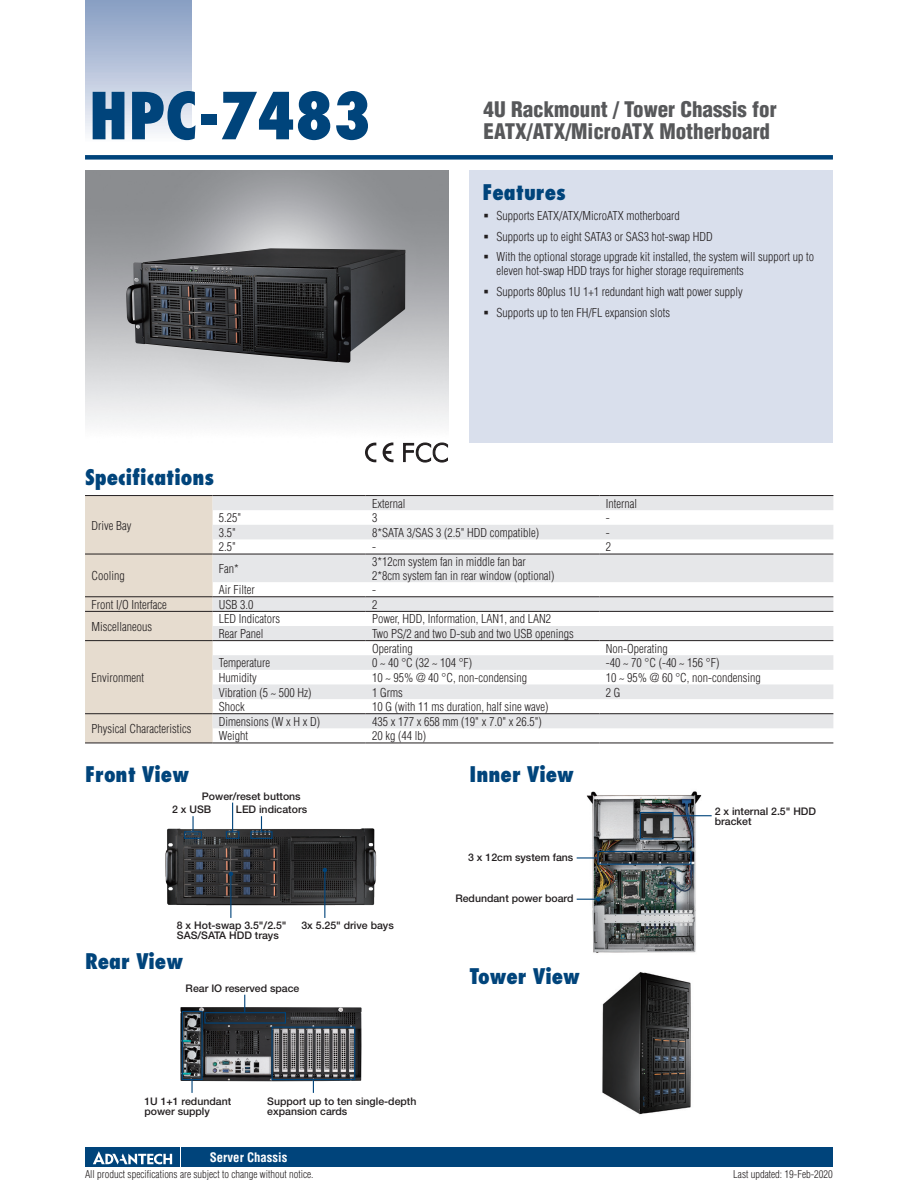
<style>
.page{position:relative;width:918px;height:1188px;background:#fff}
.page>*{position:absolute;margin:0;border:0;box-sizing:border-box;transform-origin:0 0}
.t1{font:800 condensed 63px "Futura";color:#00447b}
.t2{font:800 condensed 21px "Futura";color:#00447b}
.t3{font:900 condensed 21px/22.5px "Helvetica";color:#57585a}
.t4{font:700 condensed 12.75px "Helvetica";color:#fff}
.t5{font:300 condensed 12px/20.7px "Helvetica";color:#231f20}
.t6{font:500 10.5px/10.4px "Helvetica Neue";color:#231f20}
.t7{font:300 condensed 10.5px "Helvetica";color:#231f20}
</style>
<div class="page">
<div style="left:85px;top:155px;width:748px;height:5px;background:#00447b"></div>
<div style="left:85px;top:0;width:106px;height:143px;background:linear-gradient(to bottom,#849bc1,#f9fafc)"></div>
<div style="left:182px;top:1147px;width:651px;height:20px;background:#00447b"></div>
<div style="left:85px;top:1147px;width:95px;height:20px;background:#00447b"></div>
<svg style="left:93px;top:1151px;width:79px;height:14px"></svg>
<div style="left:470px;top:170px;width:363px;height:272px;background:#d9dfec"></div>
<img style="left:602px;top:972px;width:89px;height:143px">
<div style="left:85px;top:496px;width:128px;height:247px;background:#e6dccf"></div>
<svg style="left:213px;top:496px;width:620px;height:232px;fill:#e6e7e9"></svg>
<hr style="left:85px;top:743px;width:128px;height:1px;background:#231f20">
<hr style="left:213px;top:743px;width:153px;height:1px;background:#231f20">
<hr style="left:366px;top:743px;width:234px;height:1px;background:#231f20">
<hr style="left:600px;top:743px;width:233px;height:1px;background:#231f20">
<hr style="left:85px;top:495px;width:128px;height:1px;background:#231f20">
<hr style="left:213px;top:495px;width:153px;height:1px;background:#231f20">
<hr style="left:366px;top:495px;width:234px;height:1px;background:#231f20">
<hr style="left:600px;top:495px;width:233px;height:1px;background:#231f20">
<hr style="left:85px;top:554px;width:128px;height:1px;background:#231f20">
<hr style="left:213px;top:554px;width:153px;height:1px;background:#231f20">
<hr style="left:366px;top:554px;width:234px;height:1px;background:#231f20">
<hr style="left:600px;top:554px;width:233px;height:1px;background:#231f20">
<hr style="left:85px;top:596px;width:128px;height:1px;background:#231f20">
<hr style="left:213px;top:596px;width:153px;height:1px;background:#231f20">
<hr style="left:366px;top:596px;width:234px;height:1px;background:#231f20">
<hr style="left:600px;top:596px;width:233px;height:1px;background:#231f20">
<hr style="left:85px;top:611px;width:128px;height:1px;background:#231f20">
<hr style="left:213px;top:611px;width:153px;height:1px;background:#231f20">
<hr style="left:366px;top:611px;width:234px;height:1px;background:#231f20">
<hr style="left:600px;top:611px;width:233px;height:1px;background:#231f20">
<hr style="left:85px;top:640px;width:128px;height:1px;background:#231f20">
<hr style="left:85px;top:713px;width:128px;height:1px;background:#231f20">
<hr style="left:213px;top:640px;width:153px;height:1px;background:#231f20">
<hr style="left:366px;top:640px;width:234px;height:1px;background:#231f20">
<hr style="left:600px;top:640px;width:233px;height:1px;background:#231f20">
<hr style="left:213px;top:713px;width:153px;height:1px;background:#231f20">
<hr style="left:366px;top:713px;width:234px;height:1px;background:#231f20">
<hr style="left:600px;top:713px;width:233px;height:1px;background:#231f20">
<img style="left:126px;top:248px;width:279px;height:115px">
<img style="left:165px;top:821px;width:212px;height:91px">
<div style="left:184px;top:831px;width:18px;height:8px;border:1px solid #00447b"></div>
<div style="left:250px;top:831px;width:23px;height:8px;border:1px solid #00447b"></div>
<div style="left:226px;top:831px;width:13px;height:8px;border:1px solid #00447b"></div>
<svg style="left:192px;top:816px;width:2px;height:15px"></svg>
<svg style="left:261px;top:816px;width:1px;height:15px"></svg>
<svg style="left:232px;top:803px;width:1px;height:28px"></svg>
<hr style="left:230px;top:874px;width:1px;height:44px;background:#00447b">
<svg style="left:229px;top:872px;width:4px;height:4px"></svg>
<hr style="left:324px;top:870px;width:1px;height:48px;background:#00447b">
<svg style="left:323px;top:868px;width:4px;height:4px"></svg>
<img style="left:180px;top:1007px;width:182px;height:74px">
<div style="left:182px;top:1011px;width:21px;height:69px;border:1px solid #00447b"></div>
<div style="left:272px;top:1027px;width:83px;height:53px;border:1px solid #00447b"></div>
<div style="left:204px;top:1012px;width:82px;height:12px;border:1px solid #00447b"></div>
<svg style="left:244px;top:995px;width:1px;height:17px"></svg>
<svg style="left:191px;top:1080px;width:2px;height:13px"></svg>
<svg style="left:313px;top:1080px;width:1px;height:13px"></svg>
<img style="left:587px;top:791px;width:115px;height:162px">
<div style="left:640px;top:812px;width:34px;height:27px;border:1px solid #00447b"></div>
<hr style="left:673px;top:815px;width:39px;height:1px;background:#00447b">
<div style="left:597px;top:851px;width:95px;height:14px;border:1px solid #00447b"></div>
<hr style="left:577px;top:857px;width:20px;height:2px;background:#00447b">
<svg style="left:577px;top:897px;width:24px;height:4px"></svg>
<svg style="left:365px;top:443px;width:11px;height:19px"></svg>
<svg style="left:383px;top:442px;width:10px;height:21px"></svg>
<svg style="left:403px;top:442px;width:45px;height:21px"></svg>
<h1 class="t1" style="left:89px;top:76px;width:284px">HPC-7483</h1>
<h2 class="t3" style="left:484px;top:98px;width:295px">4U Rackmount / Tower Chassis for<br>EATX/ATX/MicroATX Motherboard</h2>
<h2 class="t2" style="left:482px;top:179px;width:85px">Features</h2>
<p class="t5" style="left:496px;top:205px;width:319px">Supports EATX/ATX/MicroATX motherboard<br>Supports up to eight SATA3 or SAS3 hot-swap HDD<br>With the optional storage upgrade kit installed, the system will support up to</p>
<p class="t5" style="left:496px;top:261px;width:249px;text-align:justify">eleven hot-swap HDD trays for higher storage requirements Supports 80plus 1U 1+1 redundant high watt power supply Supports up to ten FH/FL expansion slots</p>
<h2 class="t2" style="left:85px;top:464px;width:131px">Specifications</h2>
<p class="t5" style="left:91px;top:515px;width:42px">Drive Bay</p>
<p class="t5" style="left:372px;top:493px;width:35px">External</p>
<p class="t5" style="left:606px;top:493px;width:33px">Internal</p>
<p class="t5" style="left:219px;top:507px;width:24px">5.25"</p>
<p class="t5" style="left:372px;top:507px;width:7px">3</p>
<p class="t5" style="left:606px;top:507px;width:5px">-</p>
<p class="t5" style="left:219px;top:522px;width:19px">3.5"</p>
<p class="t5" style="left:372px;top:522px;width:169px">8*SATA 3/SAS 3 (2.5" HDD compatible)</p>
<p class="t5" style="left:606px;top:522px;width:5px">-</p>
<p class="t5" style="left:219px;top:537px;width:19px">2.5"</p>
<p class="t5" style="left:372px;top:537px;width:5px">-</p>
<p class="t5" style="left:606px;top:537px;width:7px">2</p>
<p class="t5" style="left:91px;top:565px;width:35px">Cooling</p>
<p class="t5" style="left:219px;top:558px;width:21px">Fan*</p>
<p class="t5" style="left:372px;top:555px;width:184px;line-height:13.5px">3*12cm system fan in middle fan bar<br>2*8cm system fan in rear window (optional)</p>
<p class="t5" style="left:219px;top:579px;width:37px">Air Filter</p>
<p class="t5" style="left:372px;top:579px;width:5px">-</p>
<p class="t5" style="left:91px;top:594px;width:77px">Front I/O Interface</p>
<p class="t5" style="left:219px;top:594px;width:36px">USB 3.0</p>
<p class="t5" style="left:372px;top:594px;width:7px">2</p>
<p class="t5" style="left:91px;top:616px;width:62px">Miscellaneous</p>
<p class="t5" style="left:219px;top:609px;width:63px">LED Indicators</p>
<p class="t5" style="left:372px;top:609px;width:181px">Power, HDD, Information, LAN1, and LAN2</p>
<p class="t5" style="left:219px;top:623px;width:46px">Rear Panel</p>
<p class="t5" style="left:372px;top:623px;width:203px">Two PS/2 and two D-sub and two USB openings</p>
<p class="t5" style="left:91px;top:667px;width:54px">Environment</p>
<p class="t5" style="left:91px;top:718px;width:101px">Physical Characteristics</p>
<p class="t5" style="left:372px;top:638px;width:42px">Operating</p>
<p class="t5" style="left:606px;top:638px;width:63px">Non-Operating</p>
<p class="t5" style="left:219px;top:653px;width:53px">Temperature</p>
<p class="t5" style="left:372px;top:653px;width:102px">0 ~ 40 °C (32 ~ 104 °F)</p>
<p class="t5" style="left:606px;top:653px;width:115px">-40 ~ 70 °C (-40 ~ 156 °F)</p>
<p class="t5" style="left:219px;top:667px;width:39px">Humidity</p>
<p class="t5" style="left:372px;top:667px;width:156px">10 ~ 95% @ 40 °C, non-condensing</p>
<p class="t5" style="left:606px;top:667px;width:156px">10 ~ 95% @ 60 °C, non-condensing</p>
<p class="t5" style="left:219px;top:682px;width:94px">Vibration (5 ~ 500 Hz)</p>
<p class="t5" style="left:372px;top:682px;width:32px">1 Grms</p>
<p class="t5" style="left:606px;top:682px;width:16px">2 G</p>
<p class="t5" style="left:219px;top:696px;width:27px">Shock</p>
<p class="t5" style="left:372px;top:696px;width:178px">10 G (with 11 ms duration, half sine wave)</p>
<p class="t5" style="left:219px;top:711px;width:103px">Dimensions (W x H x D)</p>
<p class="t5" style="left:372px;top:711px;width:171px">435 x 177 x 658 mm (19" x 7.0" x 26.5")</p>
<p class="t5" style="left:219px;top:726px;width:31px">Weight</p>
<p class="t5" style="left:372px;top:726px;width:55px">20 kg (44 lb)</p>
<h2 class="t2" style="left:85px;top:761px;width:106px">Front View</h2>
<h2 class="t2" style="left:470px;top:761px;width:106px">Inner View</h2>
<p class="t6" style="left:202px;top:791px;width:100px">Power/reset buttons</p>
<p class="t6" style="left:172px;top:804px;width:41px">2 x USB</p>
<p class="t6" style="left:236px;top:804px;width:73px">LED indicators</p>
<p class="t6" style="left:177px;top:920px;width:111px">8 x Hot-swap 3.5"/2.5"<br>SAS/SATA HDD trays</p>
<h2 class="t2" style="left:85px;top:948px;width:100px">Rear View</h2>
<p class="t6" style="left:301px;top:920px;width:94px">3x 5.25" drive bays</p>
<p class="t6" style="left:186px;top:983px;width:115px">Rear IO reserved space</p>
<p class="t6" style="left:468px;top:852px;width:107px">3 x 12cm system fans</p>
<p class="t6" style="left:455px;top:893px;width:120px">Redundant power board</p>
<h2 class="t2" style="left:470px;top:963px;width:112px">Tower View</h2>
<p class="t6" style="left:144px;top:1095px;width:88px">1U 1+1 redundant power supply</p>
<p class="t6" style="left:267px;top:1095px;width:151px">Support up to ten single-depth expansion cards</p>
<p class="t4" style="left:210px;top:1150px;width:79px">Server Chassis</p>
<p class="t6" style="left:715px;top:806px;width:103px">2 x internal 2.5" HDD bracket</p>
<p class="t7" style="left:85px;top:1168px;width:230px">All product specifications are subject to change without notice.</p>
<p class="t7" style="left:733px;top:1168px;width:101px">Last updated: 19-Feb-2020</p>
</div>
